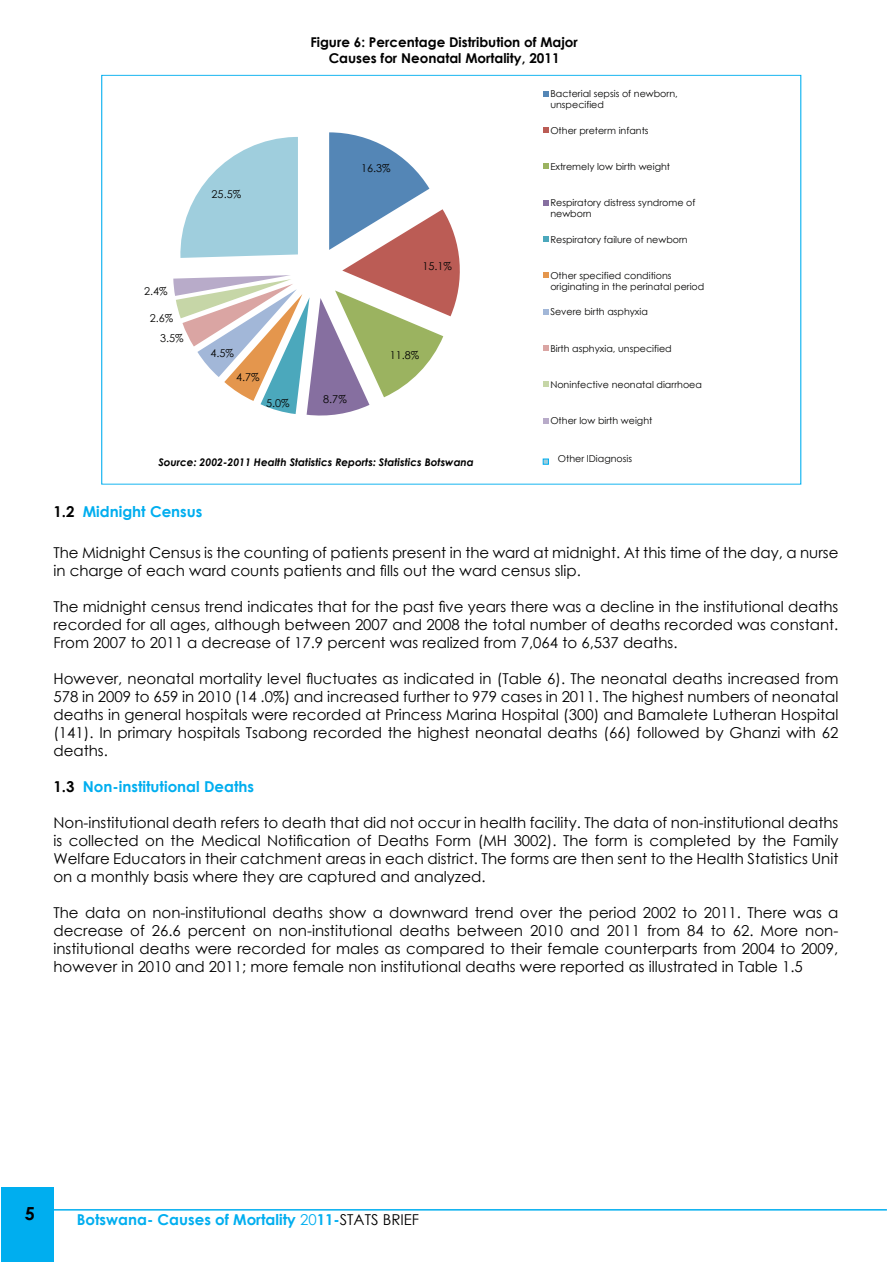
<style>
.page{position:relative;width:893px;height:1263px;background:#fff}
.page>*{position:absolute;margin:0;border:0;box-sizing:border-box;transform-origin:0 0}
.t1{font:700 18px "Century Gothic";color:#000}
.t2{font:15px/18px "Century Gothic";color:#000;text-align:justify}
.t3{font:700 15px "Century Gothic";color:#00aeef}
.t4{font:700 13.5px/16.2px "Century Gothic";color:#000;text-align:center}
.t5{font:10.95px "Century Gothic";color:#050504}
.t6{font:italic 700 10.5px "Century Gothic";color:#000}
.t7{font:9.45px/10.9px "Century Gothic";color:#050504}
.s1{color:#000}
.s2{font-weight:400}
.s3{font-weight:400;color:#000}
</style>
<div class="page">
<div style="left:1px;top:1187px;width:53px;height:75px;background:#00aeef"></div>
<hr style="left:52px;top:1209px;width:835px;height:1px;background:#00aeef">
<svg style="left:173px;top:132px;width:287px;height:284px"></svg>
<svg style="left:543px;top:91px;width:5px;height:5px"></svg>
<svg style="left:543px;top:127px;width:5px;height:6px"></svg>
<svg style="left:543px;top:164px;width:5px;height:5px"></svg>
<svg style="left:543px;top:200px;width:5px;height:5px"></svg>
<svg style="left:543px;top:236px;width:5px;height:6px"></svg>
<svg style="left:543px;top:273px;width:5px;height:5px"></svg>
<svg style="left:543px;top:309px;width:5px;height:5px"></svg>
<svg style="left:543px;top:345px;width:5px;height:6px"></svg>
<svg style="left:543px;top:382px;width:5px;height:5px"></svg>
<svg style="left:543px;top:418px;width:5px;height:5px"></svg>
<svg style="left:543px;top:459px;width:6px;height:5px"></svg>
<p class="t4" style="left:310px;top:34px;width:269px">Figure 6: Percentage Distribution of Major<br>Causes for Neonatal Mortality, 2011</p>
<p class="t7" style="left:550px;top:88px;width:129px">Bacterial sepsis of newborn, unspecified</p>
<p class="t7" style="left:550px;top:125px;width:100px">Other preterm infants</p>
<p class="t7" style="left:550px;top:161px;width:121px">Extremely low birth weight</p>
<p class="t7" style="left:550px;top:197px;width:147px">Respiratory distress syndrome of newborn</p>
<p class="t7" style="left:550px;top:234px;width:139px">Respiratory failure of newborn</p>
<p class="t7" style="left:550px;top:270px;width:156px">Other specified conditions originating in the perinatal period</p>
<p class="t7" style="left:550px;top:306px;width:99px">Severe birth asphyxia</p>
<p class="t7" style="left:550px;top:343px;width:123px">Birth asphyxia, unspecified</p>
<p class="t7" style="left:550px;top:379px;width:153px">Noninfective neonatal diarrhoea</p>
<p class="t7" style="left:550px;top:415px;width:104px">Other low birth weight</p>
<p class="t7" style="left:558px;top:453px;width:76px">Other lDiagnosis</p>
<p class="t5" style="left:361px;top:160px;width:31px">16.3%</p>
<p class="t5" style="left:212px;top:186px;width:31px">25.5%</p>
<p class="t5" style="left:422px;top:258px;width:31px">15.1%</p>
<p class="t5" style="left:144px;top:283px;width:25px">2.4%</p>
<p class="t5" style="left:150px;top:311px;width:25px">2.6%</p>
<p class="t5" style="left:160px;top:330px;width:25px">3.5%</p>
<p class="t5" style="left:210px;top:345px;width:25px">4.5%</p>
<p class="t5" style="left:390px;top:348px;width:31px">11.8%</p>
<p class="t5" style="left:236px;top:369px;width:25px">4.7%</p>
<p class="t5" style="left:323px;top:391px;width:25px">8.7%</p>
<p class="t5" style="left:266px;top:395px;width:25px">5.0%</p>
<p class="t6" style="left:158px;top:456px;width:317px">Source: 2002-2011 Health Statistics Reports: Statistics Botswana</p>
<p class="t3" style="left:53px;top:500px;width:151px"><span class="s1">1.2</span> Midnight Census</p>
<p class="t2" style="left:53px;top:543px;width:786px">The Midnight Census is the counting of patients present in the ward at midnight. At this time of the day, a nurse in charge of each ward counts patients and fills out the ward census slip.</p>
<p class="t2" style="left:53px;top:597px;width:786px">The midnight census trend indicates that for the past five years there was a decline in the institutional deaths recorded for all ages, although between 2007 and 2008 the total number of deaths recorded was constant.<br>From 2007 to 2011 a decrease of 17.9 percent was realized from 7,064 to 6,537 deaths.</p>
<p class="t2" style="left:53px;top:669px;width:786px">However, neonatal mortality level fluctuates as indicated in (Table 6). The neonatal deaths increased from 578 in 2009 to 659 in 2010 (14 .0%) and increased further to 979 cases in 2011. The highest numbers of neonatal deaths in general hospitals were recorded at Princess Marina Hospital (300) and Bamalete Lutheran Hospital (141). In primary hospitals Tsabong recorded the highest neonatal deaths (66) followed by Ghanzi with 62 deaths.</p>
<p class="t3" style="left:53px;top:775px;width:202px"><span class="s1">1.3</span> Non-institutional Deaths</p>
<p class="t2" style="left:53px;top:813px;width:786px">Non-institutional death refers to death that did not occur in health facility. The data of non-institutional deaths is collected on the Medical Notification of Deaths Form (MH 3002). The form is completed by the Family Welfare Educators in their catchment areas in each district. The forms are then sent to the Health Statistics Unit on a monthly basis where they are captured and analyzed.</p>
<p class="t2" style="left:53px;top:903px;width:786px">The data on non-institutional deaths show a downward trend over the period 2002 to 2011. There was a decrease of 26.6 percent on non-institutional deaths between 2010 and 2011 from 84 to 62. More non&shy;institutional deaths were recorded for males as compared to their female counterparts from 2004 to 2009, however in 2010 and 2011; more female non institutional deaths were reported as illustrated in Table 1.5</p>
<p class="t1" style="left:25px;top:1199px;width:12px">5</p>
<p class="t3" style="left:77px;top:1208px;width:344px">Botswana- Causes of Mortality <span class="s2">20</span>11-<span class="s3">STATS BRIEF</span></p>
</div>
